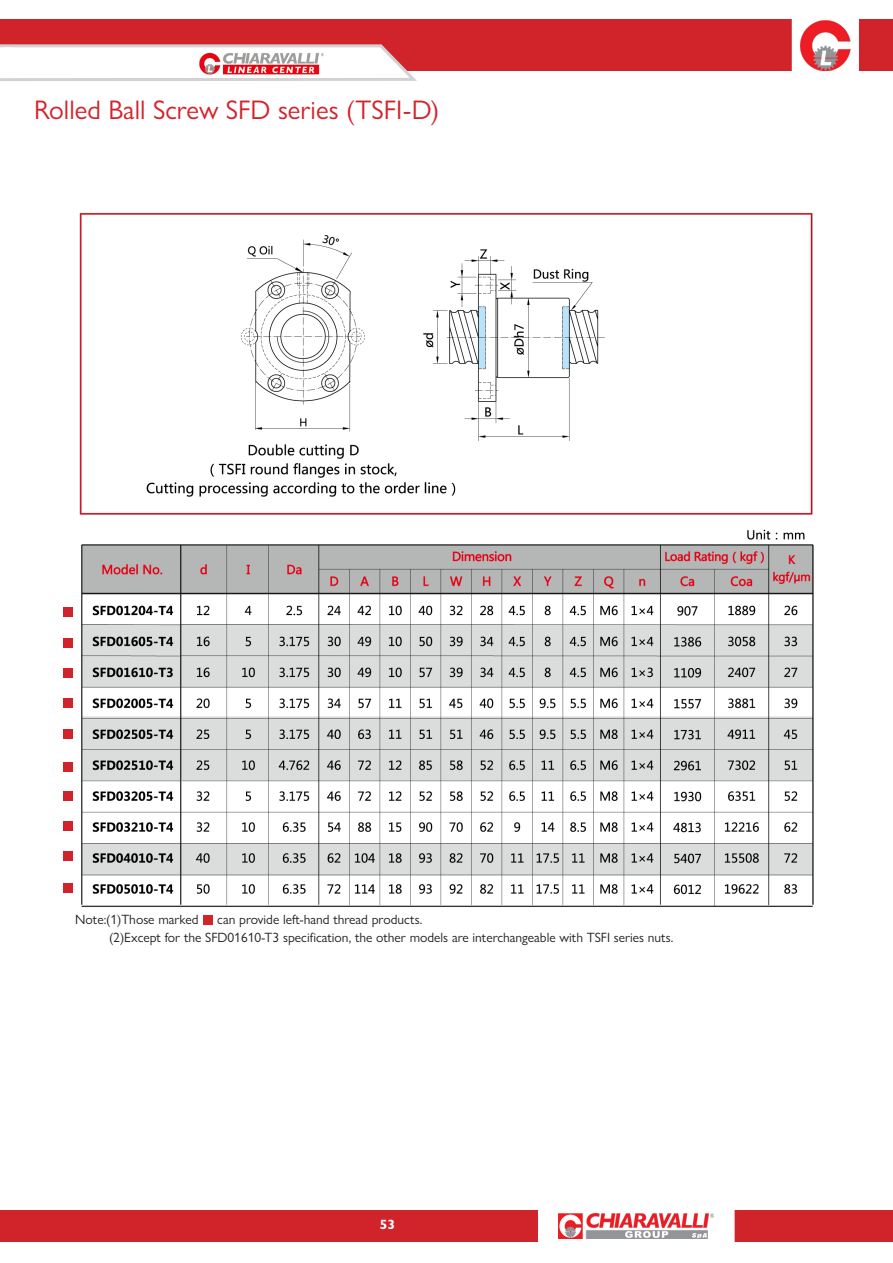
<style>
.page{position:relative;width:893px;height:1263px;background:#fff}
.page>*{position:absolute;margin:0;border:0;box-sizing:border-box;transform-origin:0 0}
.TitoloGrande{font:27px "Gill Sans Nova";color:#d1232a}
.t1{font:13.5px "Gill Sans Nova";color:#231f20}
.t2{font:700 13.5px "Gill Sans Nova";color:#fff}
</style>
<div class="page">
<div style="left:0;top:1210px;width:893px;height:32px;background:#d1232a"></div>
<div style="left:0;top:19px;width:893px;height:52px;background:#d1232a"></div>
<div style="left:538px;top:1209px;width:197px;height:33px;background:#fff"></div>
<img style="left:558px;top:1213px;width:156px;height:25px">
<svg style="left:0;top:44px;width:417px;height:37px"></svg>
<div style="left:792px;top:19px;width:67px;height:53px;background:#fff"></div>
<img style="left:800px;top:21px;width:50px;height:49px">
<img style="left:79px;top:213px;width:735px;height:694px">
<div style="left:63px;top:668px;width:10px;height:10px;background:#d1232a"></div>
<div style="left:63px;top:698px;width:10px;height:10px;background:#d1232a"></div>
<div style="left:63px;top:729px;width:10px;height:9px;background:#d1232a"></div>
<div style="left:63px;top:762px;width:10px;height:9px;background:#d1232a"></div>
<div style="left:63px;top:791px;width:10px;height:10px;background:#d1232a"></div>
<div style="left:63px;top:821px;width:10px;height:10px;background:#d1232a"></div>
<div style="left:63px;top:851px;width:10px;height:10px;background:#d1232a"></div>
<div style="left:63px;top:883px;width:10px;height:10px;background:#d1232a"></div>
<div style="left:63px;top:638px;width:10px;height:10px;background:#d1232a"></div>
<div style="left:63px;top:607px;width:10px;height:10px;background:#d1232a"></div>
<div style="left:203px;top:915px;width:10px;height:10px;background:#d1232a"></div>
<p class="TitoloGrande" style="left:34px;top:93px;width:407px">Rolled Ball Screw SFD series (TSFI-D)</p>
<p class="t1" style="left:75px;top:911px;width:125px">Note:(1)Those marked</p>
<p class="t1" style="left:217px;top:911px;width:207px">can provide left-hand thread products.</p>
<p class="t1" style="left:109px;top:929px;width:566px">(2)Except for the SFD01610-T3 specification, the other models are interchangeable with TSFI series nuts.</p>
<p class="t2" style="left:380px;top:1216px;width:17px">53</p>
</div>
